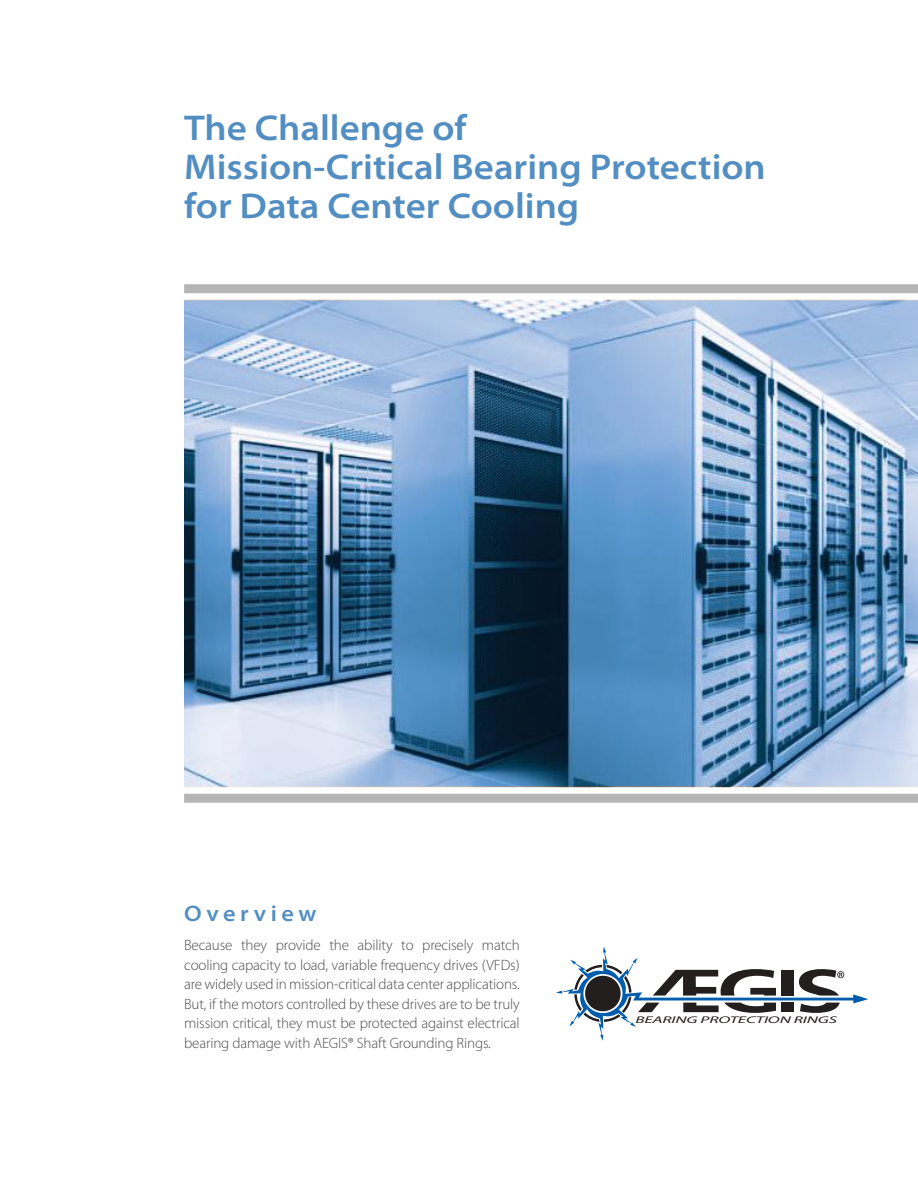
<style>
.page{position:relative;width:918px;height:1188px;background:#fff}
.page>*{position:absolute;margin:0;border:0;box-sizing:border-box;transform-origin:0 0}
.t1{font:600 semi-expanded 36px/39px "Myriad Pro";color:#528ec2}
.t2{font:600 semi-expanded 22.5px "Myriad Pro";letter-spacing:.2em;color:#528ec2}
.t3{font:300 15px/19.5px "Myriad Pro";letter-spacing:-.01em;color:#4e4b4c;text-align:justify}
.t4{font:italic 9.75px "Myriad Pro";letter-spacing:-.01em;color:#241f1f;scale:1.82 1}
</style>
<div class="page">
<img style="left:184px;top:302px;width:734px;height:483px">
<svg style="left:556px;top:947px;width:312px;height:94px"></svg>
<div style="left:184px;top:284px;width:734px;height:9px;background:#b5b5b6"></div>
<div style="left:184px;top:794px;width:734px;height:9px;background:#b5b5b6"></div>
<h1 class="t1" style="left:184px;top:109px;width:583px">The Challenge of<br>Mission-Critical Bearing Protection for Data Center Cooling</h1>
<h2 class="t2" style="left:184px;top:901px;width:134px">Overview</h2>
<p class="t3" style="left:184px;top:935px;width:337px">Because they provide the ability to precisely match cooling capacity to load, variable frequency drives (VFDs) are widely used in mission-critical data center applications.<br>But, if the motors controlled by these drives are to be truly mission critical, they must be protected against electrical bearing damage with AEGIS® Shaft Grounding Rings.</p>
<p class="t4" style="left:635px;top:1014px;width:112px">BEARING PROTECTION RINGS</p>
</div>
